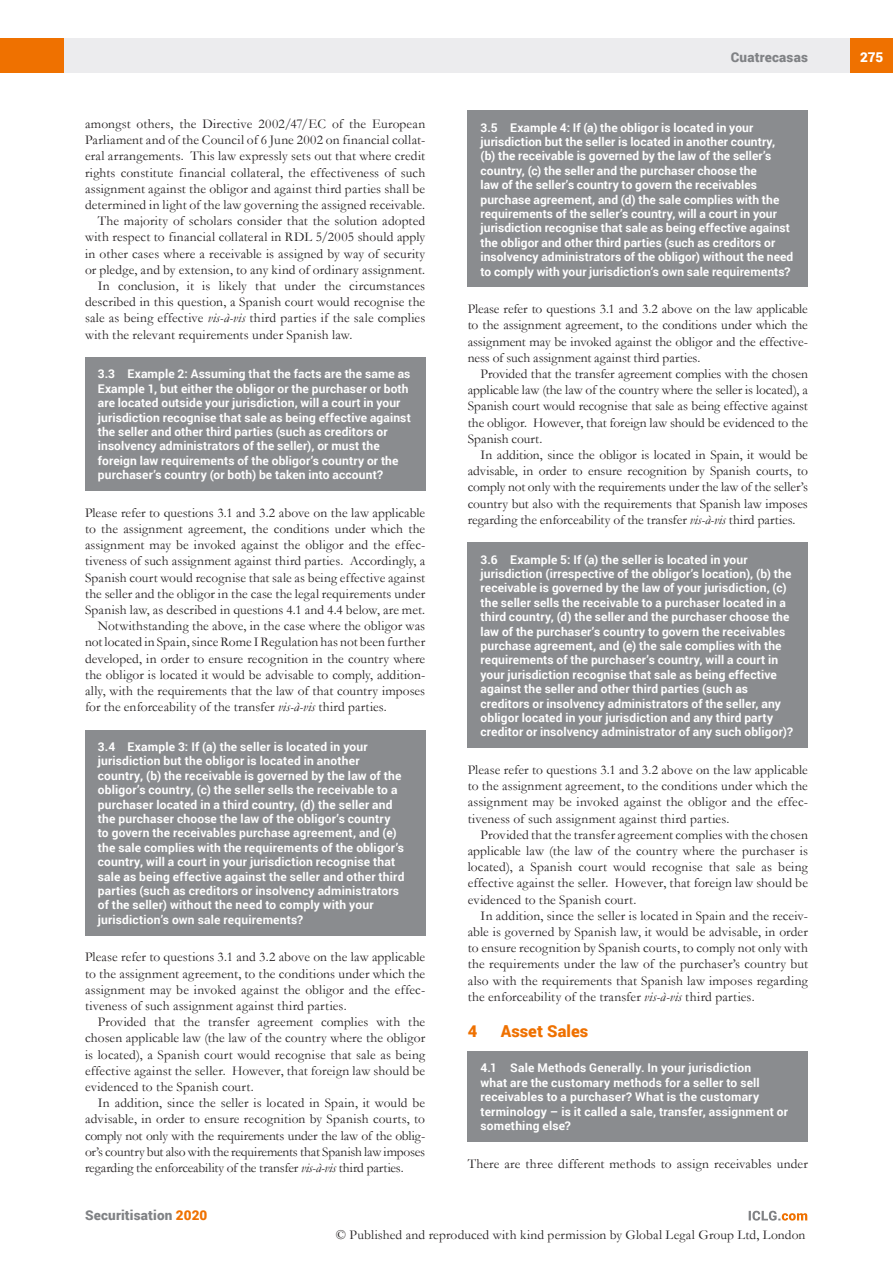
<style>
.page{position:relative;width:893px;height:1263px;background:#fff}
.page>*{position:absolute;margin:0;border:0;box-sizing:border-box;transform-origin:0 0}
.MS_Heading{font:900 16.5px "Roboto";letter-spacing:.005em;color:#ef7100}
.MS_Body_Text_-_Secon{font:13.5px/16.2px "Garamond";letter-spacing:.005em;color:#231f20;text-align:justify}
.MS_Body_Text_-_First{font:13.5px/16.2px "Garamond";letter-spacing:.01em;color:#231f20;text-align:justify}
.t1{font:900 13.5px "Roboto";letter-spacing:.015em;color:#808285}
.t2{font:900 13.5px "Roboto";color:#fff}
.MS_-_Question{font:700 12px/14.4px "Roboto";letter-spacing:.01em;color:#fff}
.MS_-_Question_follow{font:700 12px/14.4px "Roboto";letter-spacing:.015em;color:#fff}
.s1{font-style:italic}
.s2{color:#ef7100}
</style>
<div class="page">
<div style="left:64px;top:38px;width:786px;height:34px;background:#ececee"></div>
<div style="left:850px;top:38px;width:43px;height:34px;background:#ef7100"></div>
<div style="left:0;top:38px;width:64px;height:34px;background:#ef7100"></div>
<svg style="left:749px;top:1211px;width:58px;height:9px"></svg>
<div style="left:468px;top:111px;width:340px;height:176px;background:#8a8c8f"></div>
<div style="left:468px;top:543px;width:340px;height:205px;background:#8a8c8f"></div>
<div style="left:468px;top:1051px;width:340px;height:91px;background:#8a8c8f"></div>
<div style="left:85px;top:357px;width:340px;height:134px;background:#8a8c8f"></div>
<div style="left:85px;top:730px;width:340px;height:206px;background:#8a8c8f"></div>
<p class="MS_Body_Text_-_Secon" style="left:85px;top:115px;width:342px">amongst others, the Directive 2002/47/EC of the European Parliament and of the Council of 6 June 2002 on financial collat&shy;eral arrangements. This law expressly sets out that where credit rights constitute financial collateral, the effectiveness of such assignment against the obligor and against third parties shall be determined in light of the law governing the assigned receivable.</p>
<p class="MS_Body_Text_-_Secon" style="left:85px;top:212px;width:342px;text-indent:13px">The majority of scholars consider that the solution adopted with respect to financial collateral in RDL 5/2005 should apply in other cases where a receivable is assigned by way of security or pledge, and by extension, to any kind of ordinary assignment.</p>
<p class="MS_Body_Text_-_Secon" style="left:85px;top:277px;width:342px;text-indent:13px">In conclusion, it is likely that under the circumstances described in this question, a Spanish court would recognise the sale as being effective <span class="s1">vis-à-vis</span> third parties if the sale complies with the relevant requirements under Spanish law.</p>
<p class="MS_-_Question" style="left:98px;top:366px;width:315px">3.3 Example 2: Assuming that the facts are the same as Example 1, but either the obligor or the purchaser or both are located outside your jurisdiction, will a court in your jurisdiction recognise that sale as being effective against the seller and other third parties (such as creditors or insolvency administrators of the seller), or must the foreign law requirements of the obligor’s country or the purchaser’s country (or both) be taken into account?</p>
<p class="MS_Body_Text_-_First" style="left:85px;top:504px;width:342px">Please refer to questions 3.1 and 3.2 above on the law applicable to the assignment agreement, the conditions under which the assignment may be invoked against the obligor and the effec&shy;tiveness of such assignment against third parties. Accordingly, a Spanish court would recognise that sale as being effective against the seller and the obligor in the case the legal requirements under Spanish law, as described in questions 4.1 and 4.4 below, are met.</p>
<p class="MS_Body_Text_-_Secon" style="left:85px;top:617px;width:342px;text-indent:13px">Notwithstanding the above, in the case where the obligor was not located in Spain, since Rome I Regulation has not been further developed, in order to ensure recognition in the country where the obligor is located it would be advisable to comply, addition&shy;ally, with the requirements that the law of that country imposes for the enforceability of the transfer <span class="s1">vis-à-vis</span> third parties.</p>
<p class="MS_-_Question" style="left:98px;top:739px;width:308px">3.4 Example 3: If (a) the seller is located in your jurisdiction but the obligor is located in another country, (b) the receivable is governed by the law of the obligor’s country, (c) the seller sells the receivable to a purchaser located in a third country, (d) the seller and the purchaser choose the law of the obligor’s country<br>to govern the receivables purchase agreement, and (e) the sale complies with the requirements of the obligor’s country, will a court in your jurisdiction recognise that sale as being effective against the seller and other third parties (such as creditors or insolvency administrators of the seller) without the need to comply with your jurisdiction’s own sale requirements?</p>
<p class="MS_Body_Text_-_First" style="left:85px;top:949px;width:342px">Please refer to questions 3.1 and 3.2 above on the law applicable to the assignment agreement, to the conditions under which the assignment may be invoked against the obligor and the effec&shy;tiveness of such assignment against third parties.</p>
<p class="MS_Body_Text_-_Secon" style="left:85px;top:1013px;width:342px;text-indent:13px">Provided that the transfer agreement complies with the chosen applicable law (the law of the country where the obligor is located), a Spanish court would recognise that sale as being effective against the seller. However, that foreign law should be evidenced to the Spanish court.</p>
<p class="MS_Body_Text_-_Secon" style="left:85px;top:1094px;width:342px;text-indent:13px">In addition, since the seller is located in Spain, it would be advisable, in order to ensure recognition by Spanish courts, to comply not only with the requirements under the law of the oblig&shy;or’s country but also with the requirements that Spanish law imposes regarding the enforceability of the transfer <span class="s1">vis-à-vis</span> third parties.</p>
<p class="t1" style="left:85px;top:1206px;width:124px">Securitisation <span class="s2">2020</span></p>
<p class="t1" style="left:731px;top:48px;width:79px">Cuatrecasas</p>
<p class="t2" style="left:860px;top:48px;width:25px">275</p>
<p class="MS_-_Question" style="left:480px;top:120px;width:314px">3.5 Example 4: If (a) the obligor is located in your jurisdiction but the seller is located in another country,<br>(b) the receivable is governed by the law of the seller’s country, (c) the seller and the purchaser choose the<br>law of the seller’s country to govern the receivables purchase agreement, and (d) the sale complies with the requirements of the seller’s country, will a court in your jurisdiction recognise that sale as being effective against the obligor and other third parties (such as creditors or insolvency administrators of the obligor) without the need to comply with your jurisdiction’s own sale requirements?</p>
<p class="MS_Body_Text_-_First" style="left:468px;top:300px;width:342px">Please refer to questions 3.1 and 3.2 above on the law applicable to the assignment agreement, to the conditions under which the assignment may be invoked against the obligor and the effective&shy;ness of such assignment against third parties.</p>
<p class="MS_Body_Text_-_Secon" style="left:468px;top:365px;width:342px;text-indent:13px">Provided that the transfer agreement complies with the chosen applicable law (the law of the country where the seller is located), a Spanish court would recognise that sale as being effective against the obligor. However, that foreign law should be evidenced to the Spanish court.</p>
<p class="MS_Body_Text_-_Secon" style="left:468px;top:446px;width:342px;text-indent:13px">In addition, since the obligor is located in Spain, it would be advisable, in order to ensure recognition by Spanish courts, to comply not only with the requirements under the law of the seller’s country but also with the requirements that Spanish law imposes regarding the enforceability of the transfer <span class="s1">vis-à-vis</span> third parties.</p>
<p class="MS_-_Question" style="left:480px;top:552px;width:314px">3.6 Example 5: If (a) the seller is located in your jurisdiction (irrespective of the obligor’s location), (b) the receivable is governed by the law of your jurisdiction, (c) the seller sells the receivable to a purchaser located in a third country, (d) the seller and the purchaser choose the law of the purchaser’s country to govern the receivables purchase agreement, and (e) the sale complies with the requirements of the purchaser’s country, will a court in your jurisdiction recognise that sale as being effective against the seller and other third parties (such as creditors or insolvency administrators of the seller, any obligor located in your jurisdiction and any third party creditor or insolvency administrator of any such obligor)?</p>
<p class="MS_Body_Text_-_First" style="left:468px;top:761px;width:342px">Please refer to questions 3.1 and 3.2 above on the law applicable to the assignment agreement, to the conditions under which the assignment may be invoked against the obligor and the effec&shy;tiveness of such assignment against third parties.</p>
<p class="MS_Body_Text_-_Secon" style="left:468px;top:826px;width:342px;text-indent:13px">Provided that the transfer agreement complies with the chosen applicable law (the law of the country where the purchaser is located), a Spanish court would recognise that sale as being effective against the seller. However, that foreign law should be evidenced to the Spanish court.</p>
<p class="MS_Body_Text_-_Secon" style="left:468px;top:907px;width:342px;text-indent:13px">In addition, since the seller is located in Spain and the receiv&shy;able is governed by Spanish law, it would be advisable, in order to ensure recognition by Spanish courts, to comply not only with the requirements under the law of the purchaser’s country but also with the requirements that Spanish law imposes regarding the enforceability of the transfer <span class="s1">vis-à-vis</span> third parties.</p>
<p class="MS_Heading" style="left:468px;top:1019px;width:11px">4</p>
<p class="MS_Heading" style="left:501px;top:1019px;width:89px">Asset Sales</p>
<p class="MS_-_Question_follow" style="left:480px;top:1060px;width:309px">4.1 Sale Methods Generally. In your jurisdiction<br>what are the customary methods for a seller to sell receivables to a purchaser? What is the customary terminology – is it called a sale, transfer, assignment or something else?</p>
<p class="MS_Body_Text_-_First" style="left:468px;top:1155px;width:342px">There are three different methods to assign receivables under</p>
<p class="MS_Body_Text_-_First" style="left:336px;top:1226px;width:471px">© Published and reproduced with kind permission by Global Legal Group Ltd, London</p>
</div>
